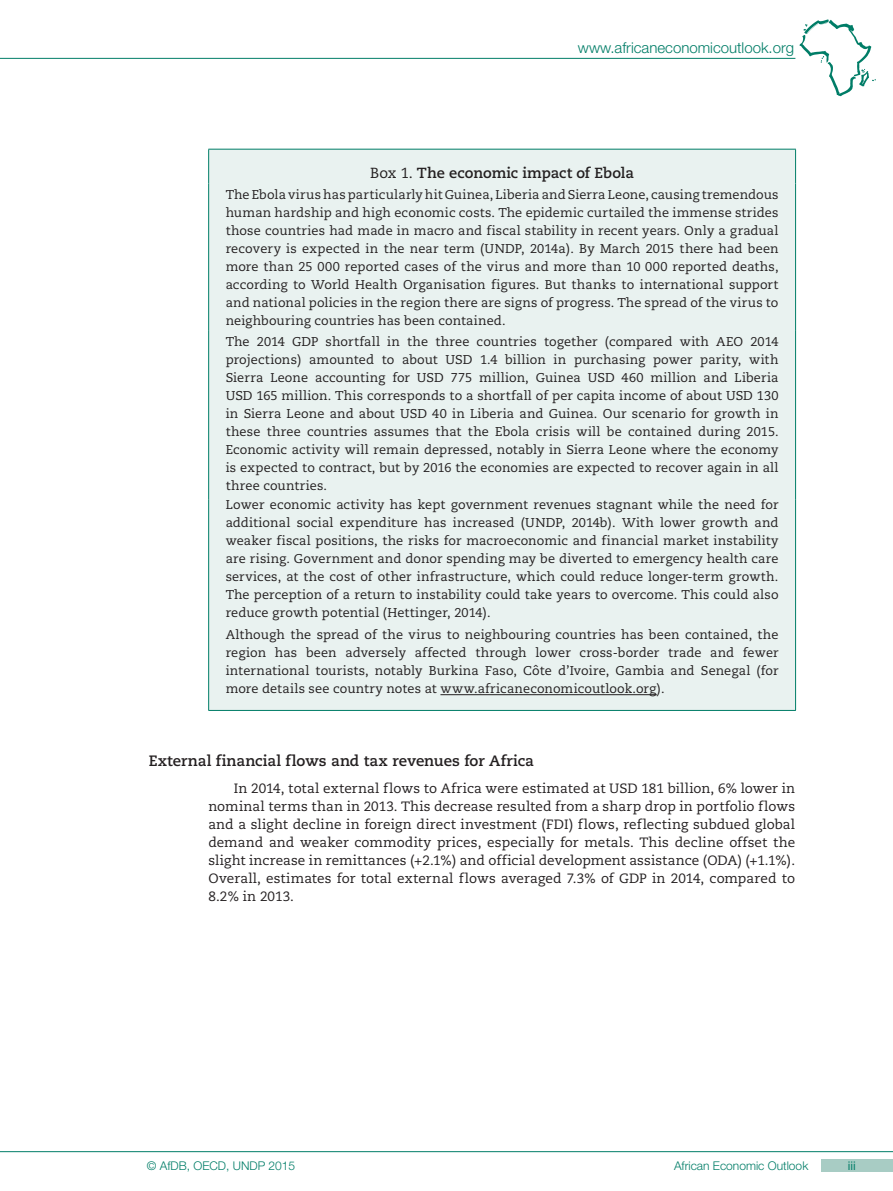
<style>
.page{position:relative;width:893px;height:1191px;background:#fff}
.page>*{position:absolute;margin:0;border:0;box-sizing:border-box;transform-origin:0 0}
.t1{font:700 15px "Caecilia";color:#231f20}
.t2{font:300 15px "Helvetica Neue";color:#007d67}
.t3{font:700 14.7px "Caecilia";letter-spacing:-.005em;color:#231f20}
.t4{font:13.5px/18px "Caecilia";letter-spacing:.005em;color:#231f20;text-align:justify}
.t5{font:12.75px/18px "Caecilia";letter-spacing:.01em;color:#231f20;text-align:justify}
.t6{font:300 12px "Helvetica Neue";color:#007d67}
.t7{font:12px "Helvetica Neue";color:#007d67}
.s1{font-weight:400}
</style>
<div class="page">
<svg style="left:799px;top:19px;width:77px;height:77px"></svg>
<hr style="left:0;top:58px;width:795px;height:1px;background:#007d67">
<div style="left:821px;top:1159px;width:72px;height:12px;background:#a8ccc4"></div>
<hr style="left:0;top:1151px;width:893px;height:1px;background:#007d67">
<div style="left:209px;top:150px;width:586px;height:560px;background:#e9f2f0"></div>
<hr style="left:208px;top:149px;width:588px;height:1px;background:#007d67">
<hr style="left:208px;top:149px;width:1px;height:34px;background:#007d67">
<hr style="left:795px;top:149px;width:1px;height:34px;background:#007d67">
<hr style="left:208px;top:183px;width:1px;height:148px;background:#007d67">
<hr style="left:795px;top:183px;width:1px;height:148px;background:#007d67">
<hr style="left:208px;top:331px;width:1px;height:169px;background:#007d67">
<hr style="left:795px;top:331px;width:1px;height:169px;background:#007d67">
<hr style="left:208px;top:500px;width:1px;height:210px;background:#007d67">
<hr style="left:795px;top:500px;width:1px;height:210px;background:#007d67">
<hr style="left:208px;top:710px;width:588px;height:1px;background:#007d67">
<hr style="left:440px;top:694px;width:217px;height:1px;background:#231f20">
<p class="t2" style="left:578px;top:38px;width:218px">www.africaneconomicoutlook.org</p>
<p class="t3" style="left:370px;top:164px;width:265px"><span class="s1">Box 1.</span> The economic impact of Ebola</p>
<p class="t5" style="left:226px;top:186px;width:554px">The Ebola virus has particularly hit Guinea, Liberia and Sierra Leone, causing tremendous human hardship and high economic costs. The epidemic curtailed the immense strides those countries had made in macro and fiscal stability in recent years. Only a gradual recovery is expected in the near term (UNDP, 2014a). By March 2015 there had been more than 25 000 reported cases of the virus and more than 10 000 reported deaths, according to World Health Organisation figures. But thanks to international support and national policies in the region there are signs of progress. The spread of the virus to neighbouring countries has been contained.</p>
<p class="t5" style="left:226px;top:333px;width:554px;text-align:left">The 2014 GDP shortfall in the three countries together (compared with AEO 2014 projections) amounted to about USD 1.4 billion in purchasing power parity, with Sierra Leone accounting for USD 775 million, Guinea USD 460 million and Liberia USD 165 million. This corresponds to a shortfall of per capita income of about USD 130 in Sierra Leone and about USD 40 in Liberia and Guinea. Our scenario for growth in these three countries assumes that the Ebola crisis will be contained during 2015.<br>Economic activity will remain depressed, notably in Sierra Leone where the economy is expected to contract, but by 2016 the economies are expected to recover again in all three countries.<br>Lower economic activity has kept government revenues stagnant while the need for additional social expenditure has increased (UNDP, 2014b). With lower growth and weaker fiscal positions, the risks for macroeconomic and financial market instability are rising. Government and donor spending may be diverted to emergency health care services, at the cost of other infrastructure, which could reduce longer-term growth.<br>The perception of a return to instability could take years to overcome. This could also reduce growth potential (Hettinger, 2014).</p>
<p class="t5" style="left:226px;top:626px;width:554px">Although the spread of the virus to neighbouring countries has been contained, the region has been adversely affected through lower cross-border trade and fewer international tourists, notably Burkina Faso, Côte d’Ivoire, Gambia and Senegal (for more details see country notes at www.africaneconomicoutlook.org).</p>
<p class="t1" style="left:149px;top:752px;width:387px">External financial flows and tax revenues for Africa</p>
<p class="t4" style="left:208px;top:779px;width:588px;text-indent:26px">In 2014, total external flows to Africa were estimated at USD 181 billion, 6% lower in nominal terms than in 2013. This decrease resulted from a sharp drop in portfolio flows and a slight decline in foreign direct investment (FDI) flows, reflecting subdued global demand and weaker commodity prices, especially for metals. This decline offset the slight increase in remittances (+2.1%) and official development assistance (ODA) (+1.1%).<br>Overall, estimates for total external flows averaged 7.3% of GDP in 2014, compared to 8.2% in 2013.</p>
<p class="t6" style="left:147px;top:1158px;width:150px">© AfDB, OECD, UNDP 2015</p>
<p class="t6" style="left:674px;top:1158px;width:136px">African Economic Outlook</p>
<p class="t7" style="left:848px;top:1158px;width:9px">iii</p>
</div>
